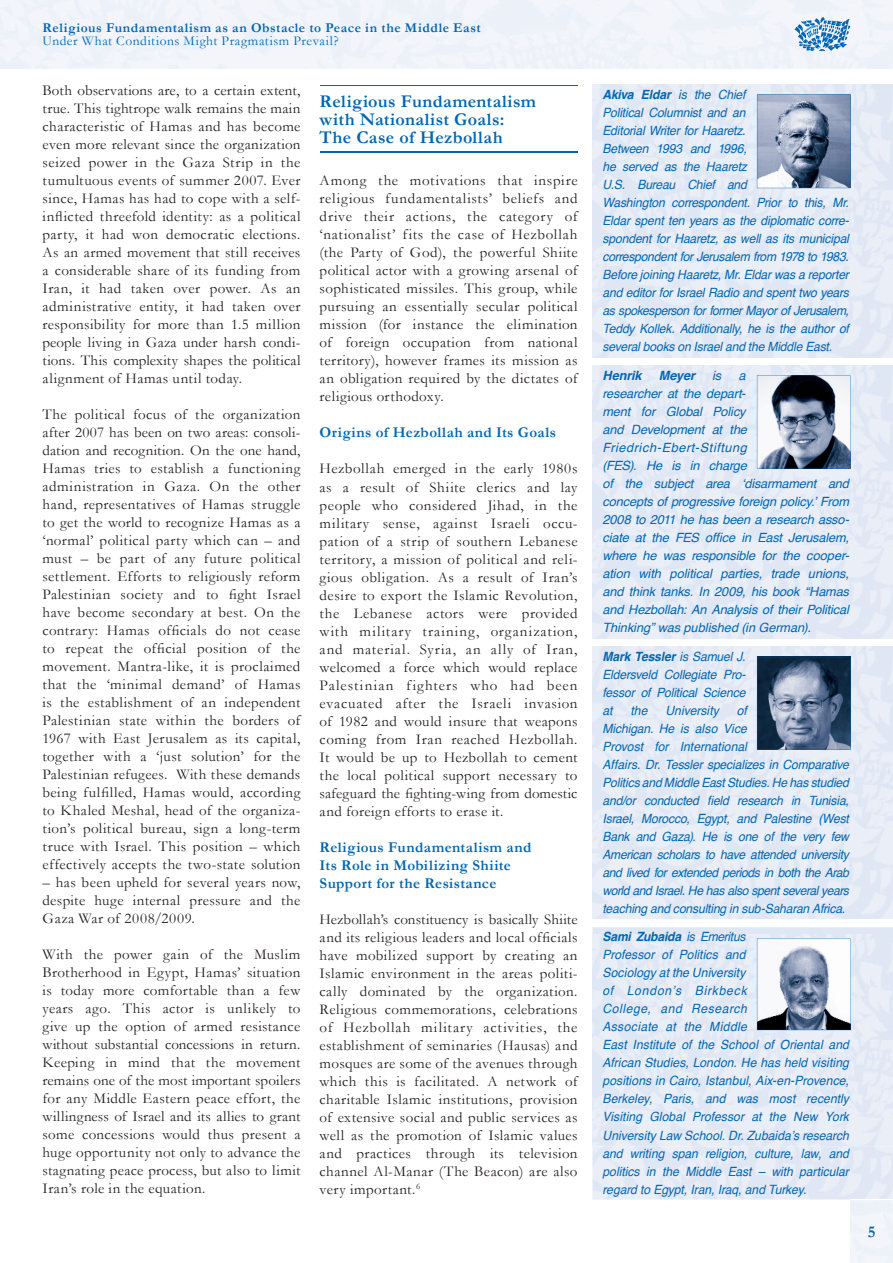
<style>
.page{position:relative;width:893px;height:1263px;background:#fff}
.page>*{position:absolute;margin:0;border:0;box-sizing:border-box;transform-origin:0 0}
.t1{font:700 18px/18px "Garamond";letter-spacing:.02em;color:#0166b3}
.t2{font:700 16.5px "Garamond";color:#0166b3}
.t3{font:15px/18px "Garamond";letter-spacing:.025em;color:#231f20;text-align:justify}
.t4{font:700 15px/18px "Garamond";letter-spacing:.03em;color:#0166b3}
.t5{font:700 13.5px "Garamond";letter-spacing:.04em;color:#0166b3}
.t6{font:13.5px "Garamond";letter-spacing:.04em;color:#0166b3}
.t7{font:italic 12.75px/18px "Helvetica";letter-spacing:-.01em;color:#0166b3;scale:.95 1}
.t8{font:italic 12.75px/18px "Helvetica";letter-spacing:-.01em;color:#0166b3}
.t9{font:italic 700 12.75px "Helvetica";letter-spacing:-.01em;color:#0166b3}
.s1{font-weight:700}
</style>
<div class="page">
<div style="left:0;top:0;width:315px;height:68px;background:#f2f4fa"></div>
<svg style="left:794px;top:17px;width:56px;height:35px"></svg>
<div style="left:592px;top:85px;width:301px;height:181px;background:#e6ebf6"></div>
<div style="left:592px;top:176px;width:201px;height:181px;background:#e7ecf6"></div>
<svg style="left:757px;top:95px;width:93px;height:93px;background:#8a97af"></svg>
<div style="left:592px;top:366px;width:301px;height:181px;background:#e6ebf6"></div>
<div style="left:592px;top:456px;width:201px;height:182px;background:#e7ecf6"></div>
<div style="left:592px;top:646px;width:301px;height:182px;background:#e6ebf6"></div>
<div style="left:592px;top:737px;width:201px;height:182px;background:#e7ecf6"></div>
<div style="left:592px;top:927px;width:301px;height:7px;background:#e0e7f4"></div>
<img style="left:743px;top:934px;width:150px;height:212px">
<div style="left:592px;top:1146px;width:301px;height:53px;background:#e5ebf5"></div>
<svg style="left:757px;top:375px;width:93px;height:94px"></svg>
<svg style="left:757px;top:657px;width:93px;height:93px;background:#4e637d"></svg>
<svg style="left:757px;top:938px;width:93px;height:92px"></svg>
<hr style="left:320px;top:85px;width:258px;height:1px;background:#0166b3">
<hr style="left:320px;top:152px;width:258px;height:1px;background:#0166b3">
<p class="t5" style="left:43px;top:19px;width:440px">Religious Fundamentalism as an Obstacle to Peace in the Middle East</p>
<p class="t6" style="left:43px;top:33px;width:298px">Under What Conditions Might Pragmatism Prevail?</p>
<p class="t3" style="left:43px;top:81px;width:259px">Both observations are, to a certain extent, true. This tightrope walk remains the main characteristic of Hamas and has become even more relevant since the organization seized power in the Gaza Strip in the tumultuous events of summer 2007. Ever since, Hamas has had to cope with a self&shy;inflicted threefold identity: as a political party, it had won democratic elections.<br>As an armed movement that still receives a considerable share of its funding from Iran, it had taken over power. As an administrative entity, it had taken over responsibility for more than 1.5 million people living in Gaza under harsh condi&shy;tions. This complexity shapes the political alignment of Hamas until today.</p>
<p class="t3" style="left:43px;top:405px;width:259px">The political focus of the organization after 2007 has been on two areas: consoli&shy;dation and recognition. On the one hand, Hamas tries to establish a functioning administration in Gaza. On the other hand, representatives of Hamas struggle to get the world to recognize Hamas as a ‘normal’ political party which can – and must – be part of any future political settlement. Efforts to religiously reform Palestinian society and to fight Israel have become secondary at best. On the contrary: Hamas officials do not cease to repeat the official position of the movement. Mantra-like, it is proclaimed that the ‘minimal demand’ of Hamas is the establishment of an independent Palestinian state within the borders of 1967 with East Jerusalem as its capital, together with a ‘just solution’ for the Palestinian refugees. With these demands being fulfilled, Hamas would, according to Khaled Meshal, head of the organiza&shy;tion’s political bureau, sign a long-term truce with Israel. This position – which effectively accepts the two-state solution</p>
<p class="t3" style="left:43px;top:873px;width:259px">– has been upheld for several years now, despite huge internal pressure and the Gaza War of 2008/2009.</p>
<p class="t3" style="left:43px;top:945px;width:259px">With the power gain of the Muslim Brotherhood in Egypt, Hamas’ situation is today more comfortable than a few years ago. This actor is unlikely to give up the option of armed resistance without substantial concessions in return.<br>Keeping in mind that the movement remains one of the most important spoilers for any Middle Eastern peace effort, the willingness of Israel and its allies to grant some concessions would thus present a huge opportunity not only to advance the stagnating peace process, but also to limit Iran’s role in the equation.</p>
<p class="t1" style="left:320px;top:92px;width:218px">Religious Fundamentalism with Nationalist Goals:<br>The Case of Hezbollah</p>
<p class="t3" style="left:320px;top:171px;width:260px">Among the motivations that inspire religious fundamentalists’ beliefs and drive their actions, the category of ‘nationalist’ fits the case of Hezbollah (the Party of God), the powerful Shiite political actor with a growing arsenal of sophisticated missiles. This group, while pursuing an essentially secular political mission (for instance the elimination of foreign occupation from national territory), however frames its mission as an obligation required by the dictates of religious orthodoxy.</p>
<p class="t4" style="left:320px;top:423px;width:238px">Origins of Hezbollah and Its Goals</p>
<p class="t3" style="left:320px;top:460px;width:260px">Hezbollah emerged in the early 1980s as a result of Shiite clerics and lay people who considered Jihad, in the military sense, against Israeli occu&shy;pation of a strip of southern Lebanese territory, a mission of political and reli&shy;gious obligation. As a result of Iran’s desire to export the Islamic Revolution, the Lebanese actors were provided with military training, organization, and material. Syria, an ally of Iran, welcomed a force which would replace Palestinian fighters who had been evacuated after the Israeli invasion of 1982 and would insure that weapons coming from Iran reached Hezbollah.<br>It would be up to Hezbollah to cement the local political support necessary to safeguard the fighting-wing from domestic and foreign efforts to erase it.</p>
<p class="t4" style="left:320px;top:838px;width:213px">Religious Fundamentalism and<br>Its Role in Mobilizing Shiite<br>Support for the Resistance</p>
<p class="t3" style="left:320px;top:910px;width:259px">Hezbollah’s constituency is basically Shiite and its religious leaders and local officials have mobilized support by creating an Islamic environment in the areas politi&shy;cally dominated by the organization.<br>Religious commemorations, celebrations of Hezbollah military activities, the establishment of seminaries (Hausas) and mosques are some of the avenues through which this is facilitated. A network of charitable Islamic institutions, provision of extensive social and public services as well as the promotion of Islamic values and practices through its television channel Al-Manar (The Beacon) are also very important.<sup>6</sup></p>
<p class="t7" style="left:602px;top:86px;width:261px"><span class="s1">Akiva Eldar</span> is the Chief<br>Political Columnist and an<br>Editorial Writer for Haaretz.<br>Between 1993 and 1996,<br>he served as the Haaretz<br>U.S. Bureau Chief and<br>Washington correspondent. Prior to this, Mr.<br>Eldar spent ten years as the diplomatic corre&shy;spondent for Haaretz, as well as its municipal correspondent for Jerusalem from 1978 to 1983.<br>Before joining Haaretz, Mr. Eldar was a reporter and editor for Israel Radio and spent two years as spokesperson for former Mayor of Jerusalem, Teddy Kollek. Additionally, he is the author of several books on Israel and the Middle East.</p>
<p class="t9" style="left:602px;top:365px;width:41px">Henrik</p>
<p class="t9" style="left:659px;top:365px;width:38px">Meyer</p>
<p class="t8" style="left:712px;top:367px;width:11px">is</p>
<p class="t8" style="left:602px;top:367px;width:248px;text-indent:136px">a<br>researcher at the depart-<br>ment for Global Policy<br>and Development at the<br>Friedrich-Ebert-Stiftung<br>(FES). He is in charge<br>of the subject area ‘disarmament and concepts of progressive foreign policy.’ From<br>2008 to 2011 he has been a research asso&shy;ciate at the FES office in East Jerusalem, where he was responsible for the cooper&shy;ation with political parties, trade unions, and think tanks. In 2009, his book “Hamas and Hezbollah: An Analysis of their Political<br>Thinking” was published (in German).</p>
<p class="t7" style="left:602px;top:647px;width:152px;text-align:justify"><span class="s1">Mark Tessler</span> is Samuel J.<br>Eldersveld Collegiate Pro&shy;fessor of Political Science at</p>
<p class="t7" style="left:602px;top:701px;width:261px;text-indent:134px">of<br>Michigan. He is also Vice<br>Provost for International<br>Affairs. Dr. Tessler specializes in Comparative Politics and Middle East Studies. He has studied and/or conducted field research in Tunisia, Israel, Morocco, Egypt, and Palestine (West Bank and Gaza). He is one of the very few American scholars to have attended university and lived for extended periods in both the Arab world and Israel. He has also spent several years teaching and consulting in sub-Saharan Africa.</p>
<p class="t7" style="left:602px;top:928px;width:261px"><span class="s1">Sami Zubaida</span> is Emeritus<br>Professor of Politics and<br>Sociology at the University<br>of London’s Birkbeck<br>College, and Research<br>Associate at the Middle<br>East Institute of the School of Oriental and African Studies, London. He has held visiting positions in Cairo, Istanbul, Aix-en-Provence, Berkeley, Paris, and was most recently Visiting Global Professor at the New York University Law School. Dr. Zubaida’s research and writing span religion, culture, law, and politics in the Middle East – with particular regard to Egypt, Iran, Iraq, and Turkey.</p>
<p class="t7" style="left:630px;top:701px;width:19px">the</p>
<p class="t7" style="left:665px;top:701px;width:58px">University</p>
<p class="t2" style="left:868px;top:1221px;width:9px">5</p>
</div>
